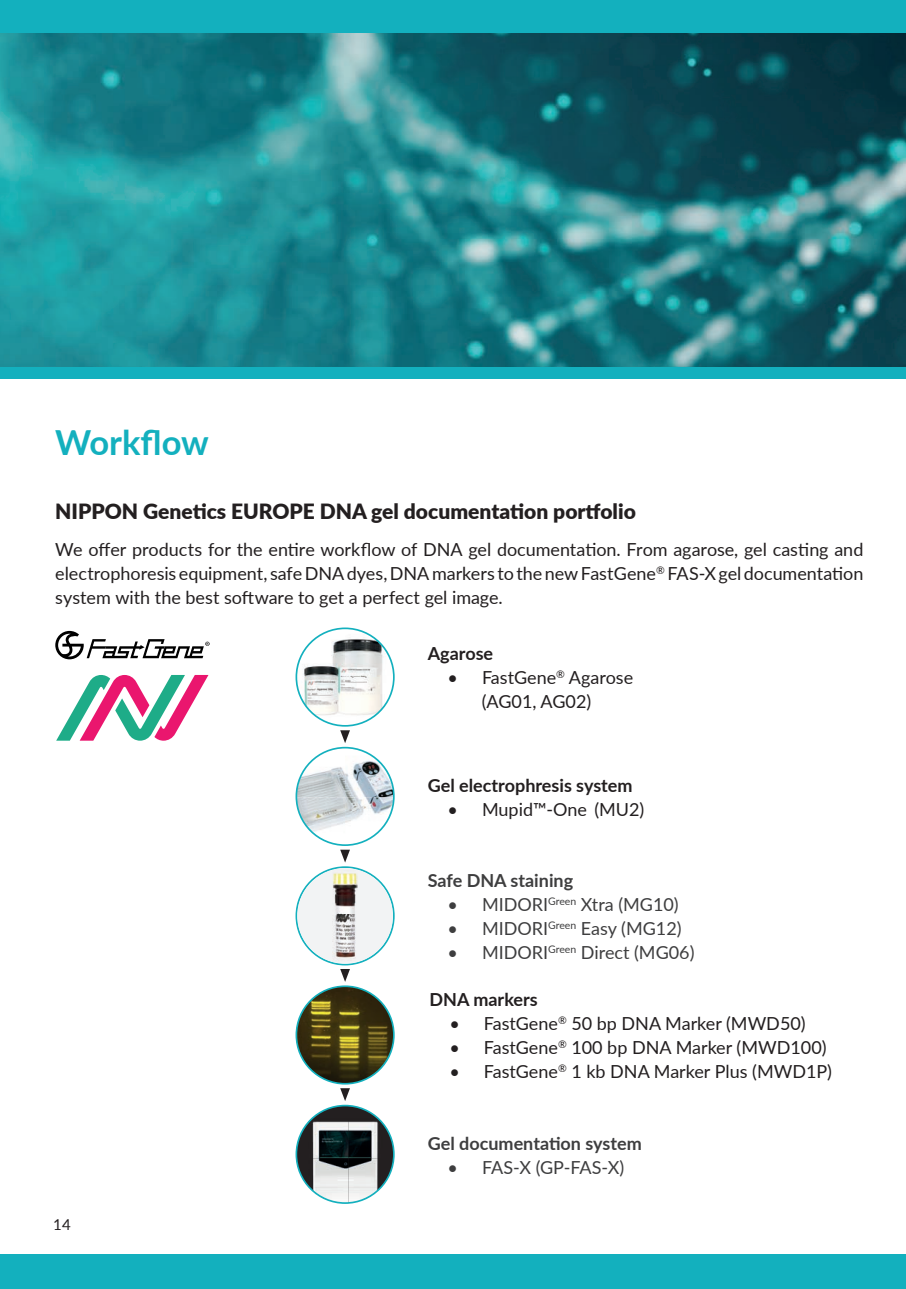
<style>
.page{position:relative;width:906px;height:1289px;background:#fff}
.page>*{position:absolute;margin:0;border:0;box-sizing:border-box;transform-origin:0 0}
.t1{font:700 34.5px "Lato";color:#13b0be}
.t2{font:900 21px "Lato";color:#231f20}
.t3{font:18px/24px "Lato";color:#231f20;text-align:justify}
.t4{font:18px "Lato";color:#3e3e3f}
.t5{font:700 18px "Lato";color:#231f20}
.t6{font:700 18px "Lato";color:#3e3e3f}
.t7{font:15px "Lato";color:#231f20}
</style>
<div class="page">
<div style="left:0;top:0;width:906px;height:34px;background:#13b0be"></div>
<div style="left:0;top:1254px;width:906px;height:34px;background:#13b0be"></div>
<div style="left:0;top:366px;width:906px;height:12px;background:#13b0be"></div>
<img style="left:298px;top:630px;width:96px;height:95px">
<div style="left:295px;top:627px;width:100px;height:99px;border:2px solid #13b0be;border-radius:50%"></div>
<img style="left:296px;top:986px;width:98px;height:97px;border-radius:49px">
<div style="left:295px;top:985px;width:100px;height:99px;border:2px solid #13b0be;border-radius:50%"></div>
<svg style="left:296px;top:1105px;width:98px;height:97px"></svg>
<img style="left:303px;top:1113px;width:91px;height:89px">
<div style="left:295px;top:1104px;width:100px;height:99px;border:2px solid #13b0be;border-radius:50%"></div>
<img style="left:298px;top:755px;width:96px;height:84px">
<div style="left:295px;top:746px;width:100px;height:100px;border:2px solid #13b0be;border-radius:50%"></div>
<svg style="left:56px;top:675px;width:152px;height:65px"></svg>
<svg style="left:55px;top:631px;width:155px;height:28px"></svg>
<svg style="left:340px;top:730px;width:10px;height:13px"></svg>
<svg style="left:295px;top:849px;width:100px;height:132px"></svg>
<svg style="left:340px;top:1088px;width:10px;height:13px"></svg>
<img style="left:0;top:33px;width:906px;height:333px">
<h1 class="t1" style="left:55px;top:417px;width:155px">Workflow</h1>
<p class="t2" style="left:55px;top:495px;width:582px">NIPPON Genetics EUROPE DNA gel documentation portfolio</p>
<p class="t3" style="left:55px;top:536px;width:809px">We offer products for the entire workflow of DNA gel documentation. From agarose, gel casting and electrophoresis equipment, safe DNA dyes, DNA markers to the new FastGene<sup>®</sup> FAS-X gel documentation system with the best software to get a perfect gel image.</p>
<p class="t5" style="left:428px;top:640px;width:67px">Agarose</p>
<p class="t3" style="left:447px;top:665px;width:187px;text-align:center">• FastGene<sup>®</sup> Agarose (AG01, AG02)</p>
<p class="t5" style="left:428px;top:771px;width:206px">Gel electrophresis system</p>
<p class="t3" style="left:447px;top:796px;width:198px">• Mupid™-One (MU2)</p>
<p class="t6" style="left:428px;top:867px;width:147px">Safe DNA staining</p>
<p class="t4" style="left:447px;top:891px;width:233px">• MIDORI<sup>Green</sup> Xtra (MG10)</p>
<p class="t4" style="left:447px;top:915px;width:235px">• MIDORI<sup>Green</sup> Easy (MG12)</p>
<p class="t4" style="left:447px;top:939px;width:248px">• MIDORI<sup>Green</sup> Direct (MG06)</p>
<p class="t5" style="left:429px;top:986px;width:110px">DNA markers</p>
<p class="t3" style="left:449px;top:1010px;width:358px">• FastGene<sup>®</sup> 50 bp DNA Marker (MWD50)</p>
<p class="t3" style="left:449px;top:1034px;width:379px">• FastGene<sup>®</sup> 100 bp DNA Marker (MWD100)</p>
<p class="t3" style="left:449px;top:1058px;width:384px">• FastGene<sup>®</sup> 1 kb DNA Marker Plus (MWD1P)</p>
<p class="t7" style="left:53px;top:1213px;width:19px">14</p>
<p class="t6" style="left:428px;top:1129px;width:215px">Gel documentation system</p>
<p class="t4" style="left:447px;top:1154px;width:178px">• FAS-X (GP-FAS-X)</p>
</div>
